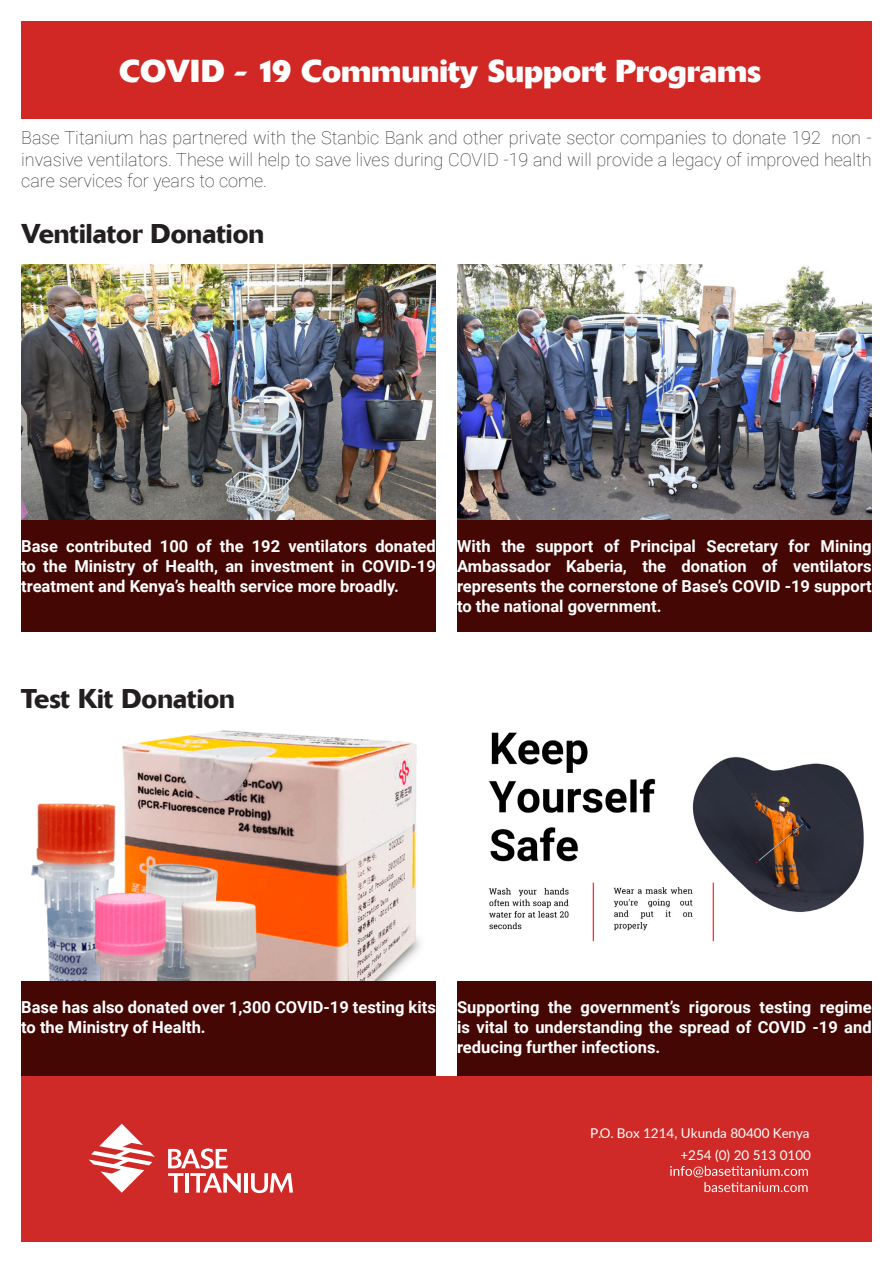
<style>
.page{position:relative;width:893px;height:1263px;background:#fff}
.page>*{position:absolute;margin:0;border:0;box-sizing:border-box;transform-origin:0 0}
.t1{font:700 31.5px "Delta BQ";color:#fff}
.t2{font:500 27px "Delta BQ";color:#231f20}
.t3{font:100 18px/21.6px "Roboto";color:#231f20;text-align:justify}
.t4{font:700 16.5px/19.8px "Roboto";color:#fff;text-align:justify}
.t5{font:13.5px "Lato";color:#fff}
</style>
<div class="page">
<img style="left:21px;top:265px;width:415px;height:255px">
<img style="left:457px;top:265px;width:415px;height:255px">
<div style="left:21px;top:1076px;width:851px;height:166px;background:#cf2a27"></div>
<svg style="left:670px;top:1166px;width:138px;height:26px"></svg>
<svg style="left:89px;top:1124px;width:66px;height:69px"></svg>
<svg style="left:168px;top:1148px;width:73px;height:44px"></svg>
<hr style="left:244px;top:1173px;width:4px;height:19px;background:#fff">
<svg style="left:251px;top:1173px;width:42px;height:20px"></svg>
<div style="left:21px;top:520px;width:415px;height:111px;background:#450703"></div>
<div style="left:21px;top:981px;width:415px;height:95px;background:#450703"></div>
<div style="left:457px;top:981px;width:415px;height:95px;background:#450703"></div>
<div style="left:21px;top:21px;width:851px;height:98px;background:#d12825"></div>
<div style="left:457px;top:520px;width:415px;height:111px;background:#450703"></div>
<img style="left:31px;top:730px;width:390px;height:251px">
<img style="left:489px;top:732px;width:375px;height:210px">
<p class="t1" style="left:119px;top:51px;width:643px">COVID - 19 Community Support Programs</p>
<p class="t3" style="left:21px;top:126px;width:852px">Base Titanium has partnered with the Stanbic Bank and other private sector companies to donate 192 non - invasive ventilators. These will help to save lives during COVID -19 and will provide a legacy of improved health care services for years to come.</p>
<p class="t2" style="left:21px;top:217px;width:244px">Ventilator Donation</p>
<p class="t4" style="left:21px;top:536px;width:416px">Base contributed 100 of the 192 ventilators donated to the Ministry of Health, an investment in COVID-19 treatment and Kenya’s health service more broadly.</p>
<p class="t4" style="left:457px;top:536px;width:416px">With the support of Principal Secretary for Mining Ambassador Kaberia, the donation of ventilators represents the cornerstone of Base’s COVID -19 support to the national government.</p>
<p class="t2" style="left:21px;top:682px;width:215px">Test Kit Donation</p>
<p class="t4" style="left:21px;top:996px;width:416px">Base has also donated over 1,300 COVID-19 testing kits to the Ministry of Health.</p>
<p class="t4" style="left:457px;top:996px;width:416px">Supporting the government’s rigorous testing regime is vital to understanding the spread of COVID -19 and reducing further infections.</p>
<p class="t5" style="left:590px;top:1123px;width:221px">P.O. Box 1214, Ukunda 80400 Kenya</p>
<p class="t5" style="left:680px;top:1145px;width:132px">+254 (0) 20 513 0100</p>
</div>
